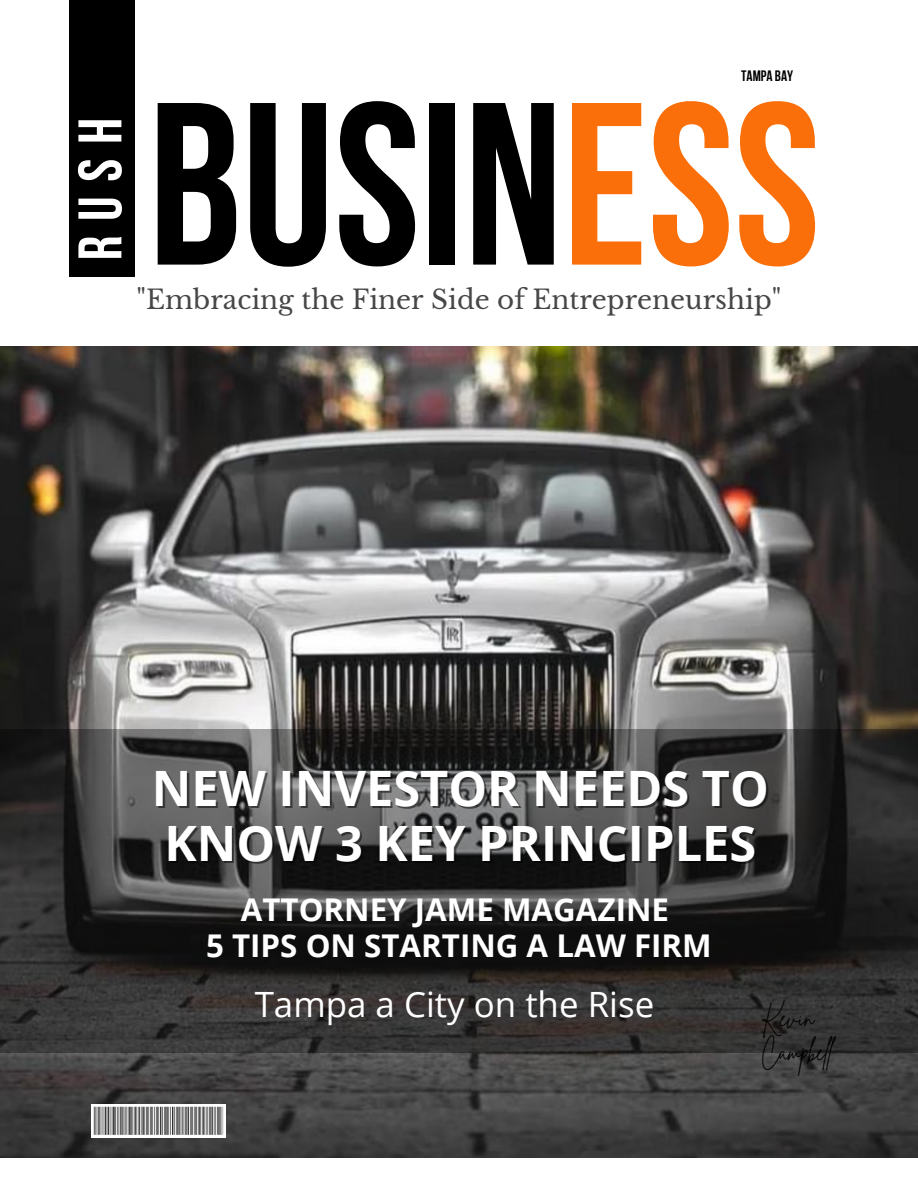
<style>
.page{position:relative;width:918px;height:1188px;background:#fff}
.page>*{position:absolute;margin:0;border:0;box-sizing:border-box;transform-origin:0 0}
.t1{font:230.85px "Bebas Neue Cyrillic";color:#000}
.t2{font:61.35px "Bebas Neue Cyrillic";color:#fff}
.t3{font:700 48.75px/54.8px "Open Sans";color:#fff}
.t4{font:34.95px "Open Sans";color:#fff}
.t5{font:700 31.35px "Open Sans";color:#fff}
.t6{font:26.1px "Libre Baskerville";color:#474747}
.t7{font:24.15px/33.8px "Brittany Signature";color:#000}
.t8{font:15px "Bebas Neue Cyrillic";color:#000}
.s1{color:#fa6f0a}
</style>
<div class="page">
<img style="left:0;top:346px;width:918px;height:811px">
<img style="left:92px;top:1105px;width:134px;height:32px">
<div style="left:69px;top:0;width:66px;height:276px;background:#000"></div>
<svg style="left:0;top:729px;width:918px;height:324px;background:#343434"></svg>
<p class="t2" style="left:75px;top:260px;width:144px;rotate:-90deg">RUSH</p>
<p class="t8" style="left:741px;top:70px;width:54px">TAMPA BAY</p>
<p class="t1" style="left:148px;top:91px;width:673px">BUSIN<span class="s1">ESS</span></p>
<p class="t6" style="left:137px;top:283px;width:646px">"Embracing the Finer Side of Entrepreneurship"</p>
<p class="t3" style="left:152px;top:760px;width:619px">NEW INVESTOR NEEDS TO<br>KNOW 3 KEY PRINCIPLES</p>
<p class="t5" style="left:241px;top:888px;width:430px">ATTORNEY JAME MAGAZINE</p>
<p class="t5" style="left:206px;top:923px;width:507px">5 TIPS ON STARTING A LAW FIRM</p>
<p class="t4" style="left:255px;top:979px;width:401px">Tampa a City on the Rise</p>
<p class="t7" style="left:761px;top:1002px;width:69px">Kevin<br>Campbel</p>
</div>
